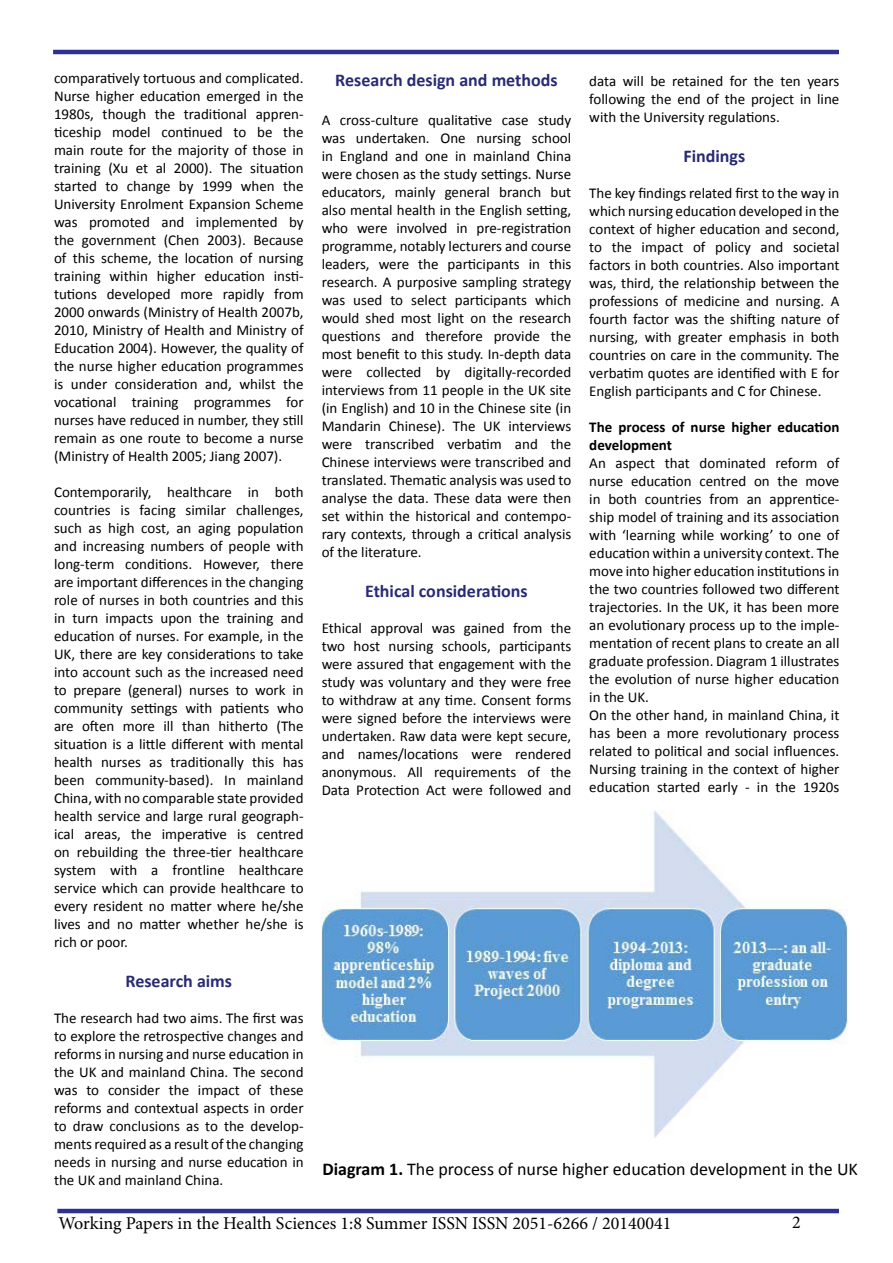
<style>
.page{position:relative;width:893px;height:1263px;background:#fff}
.page>*{position:absolute;margin:0;border:0;box-sizing:border-box;transform-origin:0 0}
.t1{font:18px "Minion Pro";color:#000}
.t2{font:700 18px "Calibri";color:#282a74}
.t3{font:18px "Calibri";color:#000}
.t4{font:15px/18px "Calibri";color:#000;text-align:justify}
.t5{font:700 15px/18px "Calibri";color:#000}
.s1{font-weight:700}
</style>
<div class="page">
<hr style="left:53px;top:50px;width:786px;height:4px;background:#2e3092">
<hr style="left:57px;top:1209px;width:782px;height:4px;background:#2e3092">
<img style="left:321px;top:810px;width:527px;height:327px">
<p class="t4" style="left:54px;top:69px;width:251px">comparatively tortuous and complicated.<br>Nurse higher education emerged in the 1980s, though the traditional appren&shy;ticeship model continued to be the main route for the majority of those in training (Xu et al 2000). The situation started to change by 1999 when the University Enrolment Expansion Scheme was promoted and implemented by the government (Chen 2003). Because of this scheme, the location of nursing training within higher education insti&shy;tutions developed more rapidly from 2000 onwards (Ministry of Health 2007b, 2010, Ministry of Health and Ministry of Education 2004). However, the quality of the nurse higher education programmes is under consideration and, whilst the vocational training programmes for nurses have reduced in number, they still remain as one route to become a nurse (Ministry of Health 2005; Jiang 2007).</p>
<p class="t4" style="left:54px;top:483px;width:251px">Contemporarily, healthcare in both countries is facing similar challenges, such as high cost, an aging population and increasing numbers of people with long-term conditions. However, there are important differences in the changing role of nurses in both countries and this in turn impacts upon the training and education of nurses. For example, in the UK, there are key considerations to take into account such as the increased need to prepare (general) nurses to work in community settings with patients who are often more ill than hitherto (The situation is a little different with mental health nurses as traditionally this has been community-based). In mainland China, with no comparable state provided health service and large rural geograph&shy;ical areas, the imperative is centred on rebuilding the three-tier healthcare system with a frontline healthcare service which can provide healthcare to every resident no matter where he/she lives and no matter whether he/she is rich or poor.</p>
<p class="t2" style="left:126px;top:969px;width:108px">Research aims</p>
<p class="t4" style="left:54px;top:1009px;width:251px">The research had two aims. The first was to explore the retrospective changes and reforms in nursing and nurse education in the UK and mainland China. The second was to consider the impact of these reforms and contextual aspects in order to draw conclusions as to the develop&shy;ments required as a result of the changing needs in nursing and nurse education in the UK and mainland China.</p>
<p class="t2" style="left:335px;top:68px;width:224px">Research design and methods</p>
<p class="t4" style="left:322px;top:111px;width:251px">A cross-culture qualitative case study was undertaken. One nursing school in England and one in mainland China were chosen as the study settings. Nurse educators, mainly general branch but also mental health in the English setting, who were involved in pre-registration programme, notably lecturers and course leaders, were the participants in this research. A purposive sampling strategy was used to select participants which would shed most light on the research questions and therefore provide the most benefit to this study. In-depth data were collected by digitally-recorded interviews from 11 people in the UK site (in English) and 10 in the Chinese site (in Mandarin Chinese). The UK interviews were transcribed verbatim and the Chinese interviews were transcribed and translated. Thematic analysis was used to analyse the data. These data were then set within the historical and contempo&shy;rary contexts, through a critical analysis of the literature.</p>
<p class="t2" style="left:365px;top:579px;width:164px">Ethical considerations</p>
<p class="t4" style="left:322px;top:619px;width:251px">Ethical approval was gained from the two host nursing schools, participants were assured that engagement with the study was voluntary and they were free to withdraw at any time. Consent forms were signed before the interviews were undertaken. Raw data were kept secure, and names/locations were rendered anonymous. All requirements of the Data Protection Act were followed and</p>
<p class="t4" style="left:589px;top:73px;width:252px">data will be retained for the ten years following the end of the project in line with the University regulations.</p>
<p class="t2" style="left:683px;top:145px;width:63px">Findings</p>
<p class="t4" style="left:589px;top:184px;width:252px">The key findings related first to the way in which nursing education developed in the context of higher education and second, to the impact of policy and societal factors in both countries. Also important was, third, the relationship between the professions of medicine and nursing. A fourth factor was the shifting nature of nursing, with greater emphasis in both countries on care in the community. The verbatim quotes are identified with E for English participants and C for Chinese.</p>
<p class="t5" style="left:589px;top:418px;width:252px">The process of nurse higher education development</p>
<p class="t4" style="left:589px;top:454px;width:252px;text-align:left">An aspect that dominated reform of nurse education centred on the move in both countries from an apprentice&shy;ship model of training and its association with ‘learning while working’ to one of education within a university context. The move into higher education institutions in the two countries followed two different trajectories. In the UK, it has been more an evolutionary process up to the imple&shy;mentation of recent plans to create an all graduate profession. Diagram 1 illustrates the evolution of nurse higher education in the UK.<br>On the other hand, in mainland China, it has been a more revolutionary process related to political and social influences.<br>Nursing training in the context of higher education started early - in the 1920s</p>
<p class="t3" style="left:322px;top:1157px;width:537px"><span class="s1">Diagram 1.</span> The process of nurse higher education development in the UK</p>
<p class="t1" style="left:58px;top:1211px;width:614px">Working Papers in the Health Sciences 1:8 Summer ISSN ISSN 2051-6266 / 20140041</p>
<p class="t1" style="left:792px;top:1210px;width:10px">2</p>
</div>
